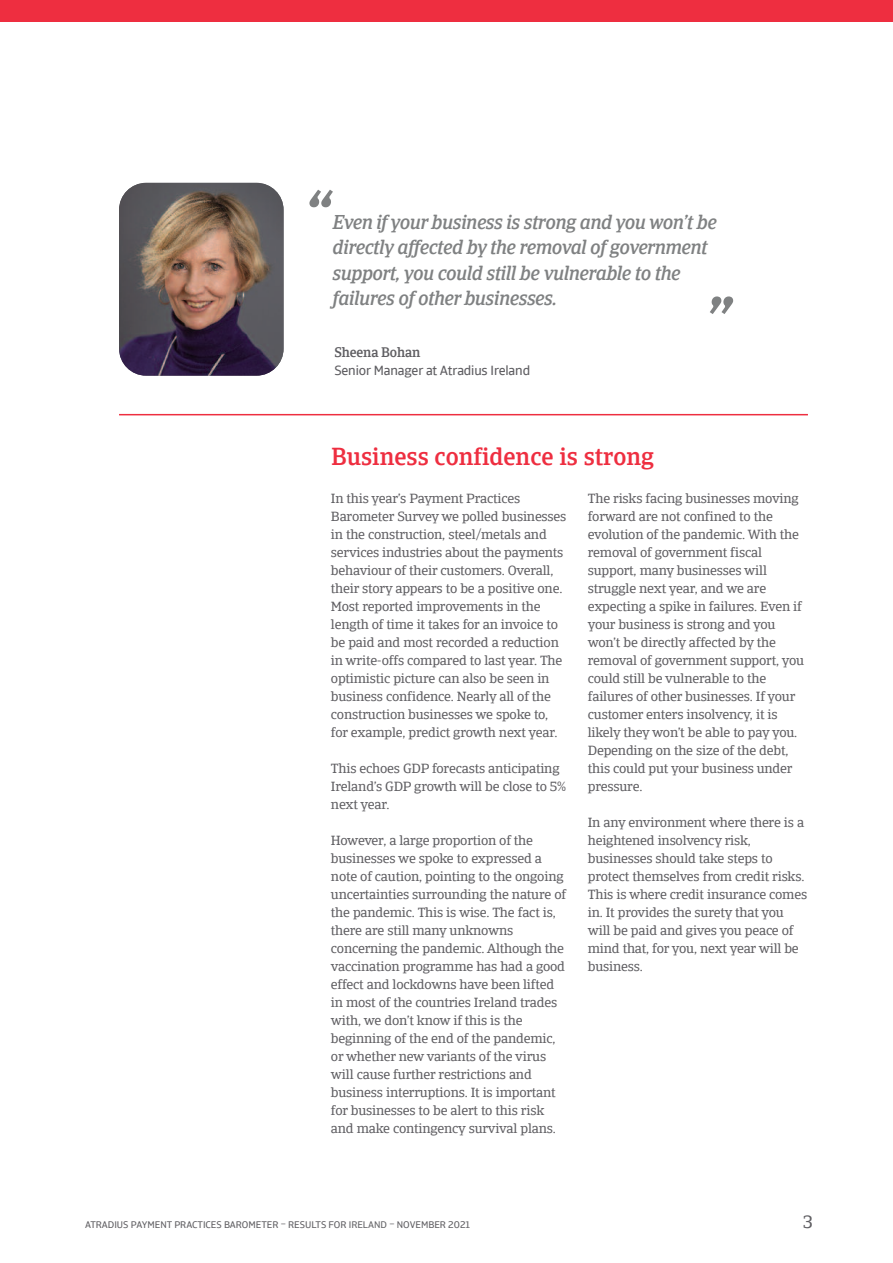
<style>
.page{position:relative;width:893px;height:1263px;background:#fff}
.page>*{position:absolute;margin:0;border:0;box-sizing:border-box;transform-origin:0 0}
.t1{font:italic 500 71.1px "Catalana";color:#7f8182;scale:.96 1}
.t2{font:500 24px "Catalana";color:#ee2e40}
.t3{font:italic 500 19.5px/25.5px "Catalana";letter-spacing:-.015em;color:#7f8182;scale:.96 1}
.t4{font:18px "Catalana";color:#5f5e62}
.t5{font:13.5px/18px "Catalana";letter-spacing:-.015em;color:#5f5e62}
.t6{font:13.5px "Catalana Sans";letter-spacing:-.01em;color:#5f5e62}
.t7{font:500 13.5px "Catalana";letter-spacing:-.01em;color:#5f5e62}
.t8{font:9.75px "Catalana Sans";color:#5f5e62}
.s1{color:#636366}
</style>
<div class="page">
<div style="left:0;top:0;width:893px;height:21px;background:#ee2e40"></div>
<img style="left:119px;top:183px;width:165px;height:193px;border-radius:27px">
<hr style="left:119px;top:414px;width:689px;height:1px;background:#ee2e40">
<h1 class="t1" style="left:303px;top:169px;width:30px">“</h1>
<h3 class="t3" style="left:333px;top:209px;width:401px">Even if your business is strong and you won’t be directly affected by the removal of government support, you could still be vulnerable to the failures of other businesses.</h3>
<h1 class="t1" style="left:703px;top:276px;width:30px">”</h1>
<p class="t7" style="left:334px;top:343px;width:87px">Sheena Bohan</p>
<p class="t6" style="left:334px;top:361px;width:197px">SENIOR MANAGER AT ATRADIUS IRELAND</p>
<h2 class="t2" style="left:331px;top:441px;width:325px">Business confidence is strong</h2>
<p class="t5" style="left:588px;top:490px;width:218px">The risks facing businesses moving forward are not confined to the evolution of the pandemic. With the removal of government fiscal support, many businesses will struggle next year, and we are expecting a spike in failures. Even if your business is strong and you won’t be directly affected by the removal of government support, you could still be vulnerable to the failures of other businesses. If your customer enters insolvency, it is likely they won’t be able to pay you.<br>Depending on the size of the debt, this could put your business under pressure.</p>
<p class="t5" style="left:588px;top:814px;width:221px">In any environment where there is a heightened insolvency risk, businesses should take steps to protect themselves from credit risks.<br>This is where credit insurance comes in. It provides the surety that you will be paid and gives you peace of mind that, for you, next year will be business.</p>
<p class="t5" style="left:331px;top:490px;width:237px">In this year’s Payment Practices Barometer Survey we polled businesses in the construction, steel/metals and services industries about the payments behaviour of their customers. Overall, their story appears to be a positive one.<br>Most reported improvements in the length of time it takes for an invoice to be paid and most recorded a reduction in write-offs compared to last year. The optimistic picture can also be seen in business confidence. Nearly all of the construction businesses we spoke to, for example, predict growth next year.</p>
<p class="t5" style="left:331px;top:760px;width:237px">This echoes GDP forecasts anticipating<br>Ireland’s GDP growth will be close to 5% next year.</p>
<p class="t5" style="left:331px;top:832px;width:237px">However, a large proportion of the businesses we spoke to expressed a note of caution, pointing to the ongoing uncertainties surrounding the nature of the pandemic. This is wise. The fact is, there are still many unknowns concerning the pandemic. Although the vaccination programme has had a good effect and lockdowns have been lifted in most of the countries Ireland trades with, we don’t know if this is the beginning of the end of the pandemic, or whether new variants of the virus will cause further restrictions and business interruptions. It is important for businesses to be alert to this risk and make contingency survival plans.</p>
<p class="t8" style="left:85px;top:1218px;width:387px">ATRADIUS PAYMENT PRACTICES BAROMETER – RESULTS FOR <span class="s1">IRELAND</span> – NOVEMBER 2021</p>
<h3 class="t4" style="left:803px;top:1210px;width:12px">3</h3>
</div>
